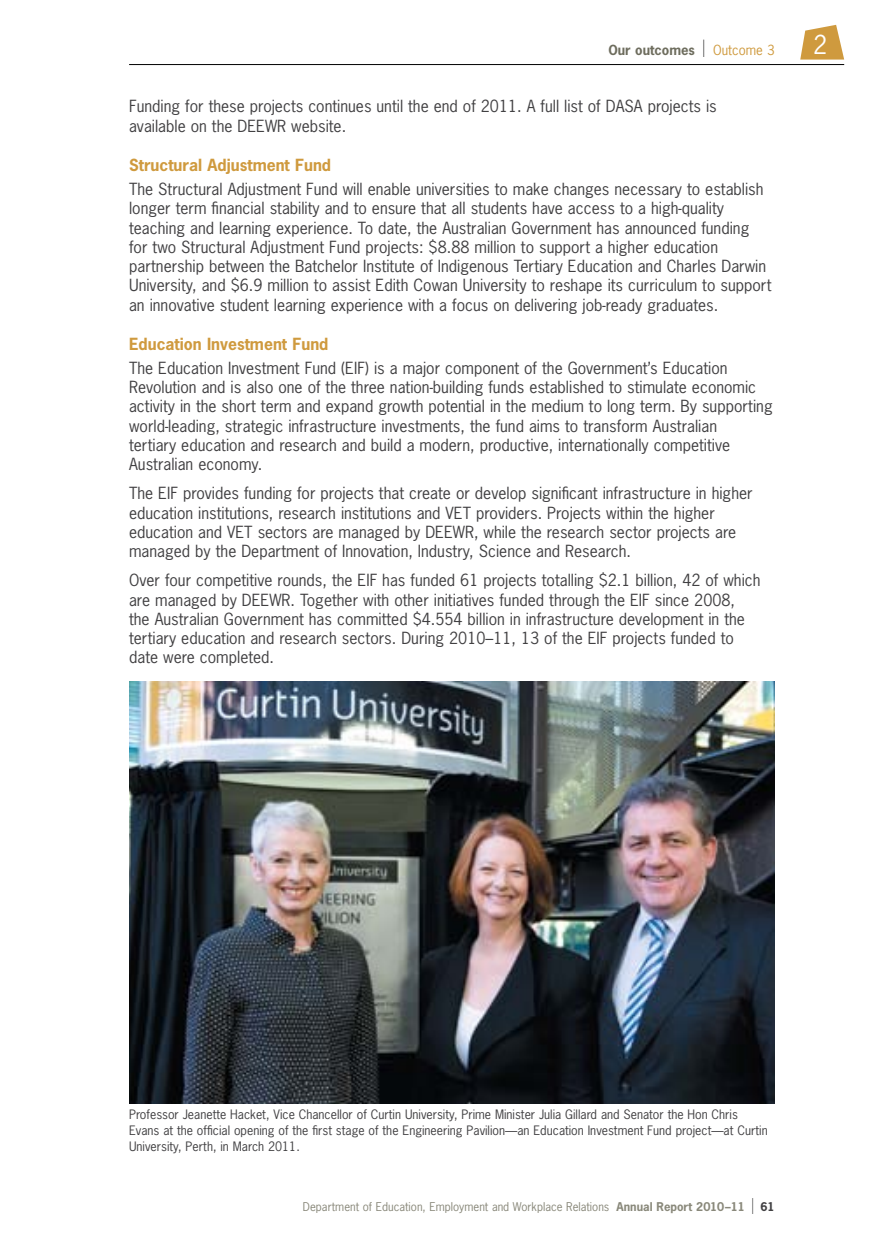
<style>
.page{position:relative;width:874px;height:1241px;background:#fff}
.page>*{position:absolute;margin:0;border:0;box-sizing:border-box;transform-origin:0 0}
.t1{font:24.5px "News Gothic";color:#fff}
.t2{font:15.75px/19.2px "News Gothic";color:#414042}
.t3{font:700 15.75px "News Gothic";color:#cf9a3e}
.t4{font:700 13.12px "News Gothic";color:#6e6d5e}
.t5{font:12.25px/15.8px "News Gothic";color:#414042}
.t6{font:11.38px "News Gothic";color:#89887a}
.s1{font-weight:400;font-size:22.4px;color:#000}
.s2{font-weight:400;color:#cf9a3e}
.s3{font-weight:700}
.s4{font-size:20.47px;color:#000}
.s5{font-weight:700;color:#414042}
</style>
<div class="page">
<svg style="left:800px;top:25px;width:43px;height:35px"></svg>
<hr style="left:129px;top:64px;width:714px;height:1px;background:#000">
<img style="left:129px;top:681px;width:645px;height:422px">
<p class="t4" style="left:608px;top:41px;width:168px">Our outcomes <span class="s1">|</span> <span class="s2">Outcome 3</span></p>
<h1 class="t1" style="left:812px;top:29px;width:16px">2</h1>
<p class="t2" style="left:129px;top:96px;width:589px">Funding for these projects continues until the end of 2011. A full list of DASA projects is available on the DEEWR website.</p>
<p class="t3" style="left:129px;top:154px;width:203px">Structural Adjustment Fund</p>
<p class="t2" style="left:129px;top:179px;width:643px">The Structural Adjustment Fund will enable universities to make changes necessary to establish longer term financial stability and to ensure that all students have access to a high-quality teaching and learning experience. To date, the Australian Government has announced funding for two Structural Adjustment Fund projects: $8.88 million to support a higher education partnership between the Batchelor Institute of Indigenous Tertiary Education and Charles Darwin University, and $6.9 million to assist Edith Cowan University to reshape its curriculum to support an innovative student learning experience with a focus on delivering job-ready graduates.</p>
<p class="t3" style="left:129px;top:333px;width:201px">Education Investment Fund</p>
<p class="t2" style="left:129px;top:358px;width:644px">The Education Investment Fund (EIF) is a major component of the Government’s Education Revolution and is also one of the three nation-building funds established to stimulate economic activity in the short term and expand growth potential in the medium to long term. By supporting world-leading, strategic infrastructure investments, the fund aims to transform Australian<br>tertiary education and research and build a modern, productive, internationally competitive Australian economy.</p>
<p class="t2" style="left:129px;top:483px;width:624px">The EIF provides funding for projects that create or develop significant infrastructure in higher education institutions, research institutions and VET providers. Projects within the higher education and VET sectors are managed by DEEWR, while the research sector projects are managed by the Department of Innovation, Industry, Science and Research.</p>
<p class="t2" style="left:129px;top:570px;width:632px">Over four competitive rounds, the EIF has funded 61 projects totalling $2.1 billion, 42 of which are managed by DEEWR. Together with other initiatives funded through the EIF since 2008,<br>the Australian Government has committed $4.554 billion in infrastructure development in the tertiary education and research sectors. During 2010–11, 13 of the EIF projects funded to date were completed.</p>
<p class="t5" style="left:129px;top:1106px;width:639px">Professor Jeanette Hacket, Vice Chancellor of Curtin University, Prime Minister Julia Gillard and Senator the Hon Chris<br>Evans at the official opening of the first stage of the Engineering Pavilion—an Education Investment Fund project—at Curtin<br>University, Perth, in March 2011.</p>
<p class="t6" style="left:303px;top:1198px;width:473px">Department of Education, Employment and Workplace Relations <span class="s3">Annual Report 2010–11</span> <span class="s4">|</span> <span class="s5">61</span></p>
</div>
